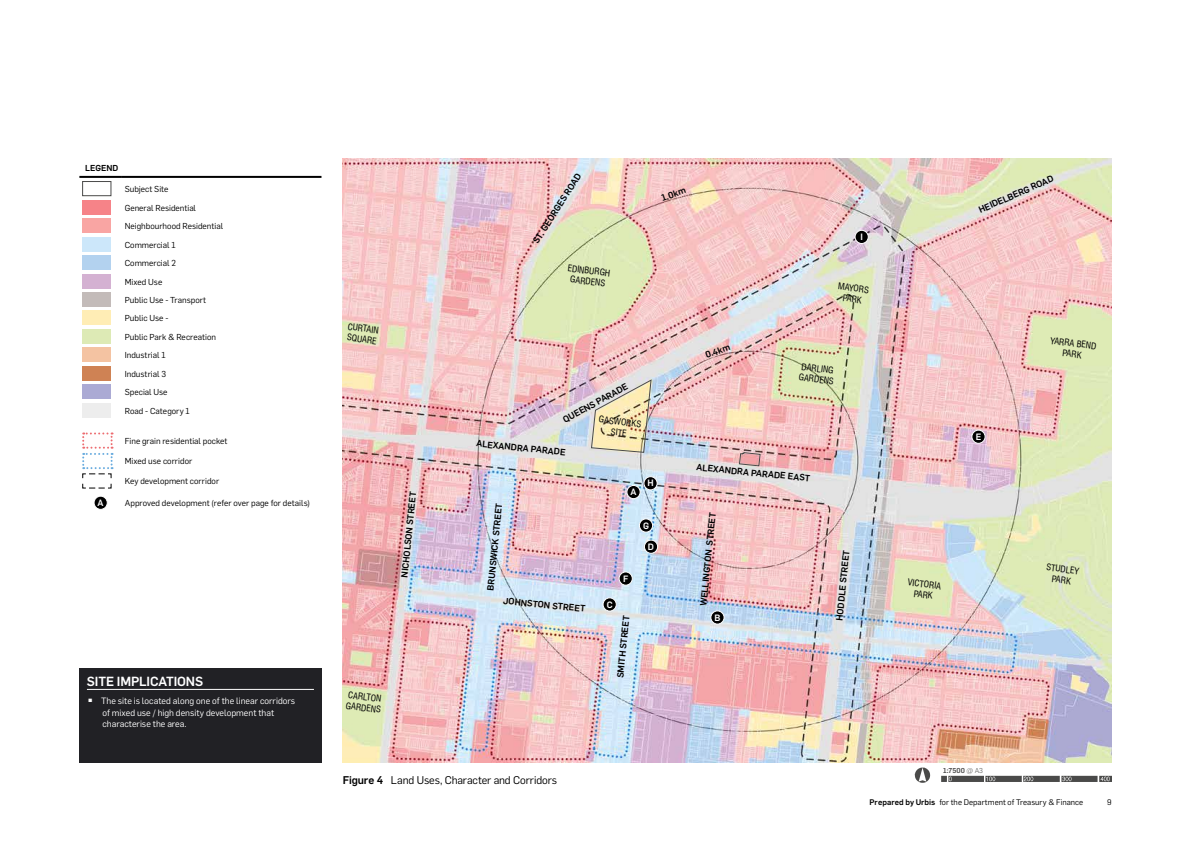
<style>
.page{position:relative;width:1191px;height:842px;background:#fff}
.page>*{position:absolute;margin:0;border:0;box-sizing:border-box;transform-origin:0 0}
.t1{font:500 13px "Flama";letter-spacing:-.01em;color:#fff}
.t2{font:11px "Flama";letter-spacing:-.01em;color:#000}
.t3{font:500 9px "Flama";color:#000}
.t4{font:condensed 9px/10.8px "Swiss 721 BT";color:#000;text-align:center}
.t5{font:9px/11.5px "Flama";color:#fff}
.t6{font:500 9px "Flama";color:#fff}
.t7{font:8.5px/18.4px "Flama";color:#000}
.t8{font:500 8.5px "Flama";letter-spacing:.005em;color:#000}
.t9{font:8px "Flama";letter-spacing:.005em;color:#000}
.t10{font:500 7px "Flama";color:#4a4a49}
.s1{font-weight:500}
.s2{font-weight:300}
</style>
<div class="page">
<img style="left:343px;top:159px;width:768px;height:603px">
<svg style="left:915px;top:767px;width:15px;height:16px"></svg>
<img style="left:941px;top:775px;width:170px;height:7px">
<hr style="left:79px;top:176px;width:43px;height:2px;background:#000">
<hr style="left:122px;top:176px;width:199px;height:2px;background:#000">
<div style="left:82px;top:181px;width:29px;height:15px;border:1px solid #4a4a49"></div>
<div style="left:82px;top:200px;width:29px;height:14px;background:#f68388"></div>
<div style="left:82px;top:219px;width:29px;height:14px;background:#f9a5a3"></div>
<div style="left:82px;top:237px;width:29px;height:14px;background:#cce7fa"></div>
<div style="left:82px;top:256px;width:29px;height:14px;background:#b3d2ef"></div>
<div style="left:82px;top:274px;width:29px;height:14px;background:#d4b1d2"></div>
<div style="left:82px;top:292px;width:29px;height:15px;background:#c3bbb9"></div>
<div style="left:82px;top:311px;width:29px;height:14px;background:#ffedb5"></div>
<div style="left:82px;top:329px;width:29px;height:14px;background:#ddeab5"></div>
<div style="left:82px;top:348px;width:29px;height:14px;background:#f4c3a2"></div>
<div style="left:82px;top:366px;width:29px;height:14px;background:#cf8254"></div>
<div style="left:82px;top:385px;width:29px;height:14px;background:#abaad4"></div>
<div style="left:82px;top:403px;width:29px;height:14px;background:#ededed"></div>
<svg style="left:82px;top:432px;width:31px;height:57px"></svg>
<div style="left:94px;top:496px;width:13px;height:13px;background:#000;border-radius:50%"></div>
<div style="left:94px;top:496px;width:13px;height:14px;border:1px solid #fff;border-radius:50%"></div>
<div style="left:627px;top:485px;width:13px;height:14px;background:#000;border-radius:50%"></div>
<div style="left:626px;top:485px;width:14px;height:14px;border:1px solid #fff;border-radius:50%"></div>
<div style="left:855px;top:230px;width:13px;height:13px;background:#000;border-radius:50%"></div>
<div style="left:855px;top:230px;width:13px;height:14px;border:1px solid #fff;border-radius:50%"></div>
<div style="left:644px;top:477px;width:13px;height:13px;background:#000;border-radius:50%"></div>
<div style="left:643px;top:476px;width:14px;height:14px;border:1px solid #fff;border-radius:50%"></div>
<div style="left:644px;top:540px;width:13px;height:13px;background:#000;border-radius:50%"></div>
<div style="left:644px;top:540px;width:14px;height:13px;border:1px solid #fff;border-radius:50%"></div>
<div style="left:639px;top:519px;width:13px;height:13px;background:#000;border-radius:50%"></div>
<div style="left:639px;top:519px;width:14px;height:13px;border:1px solid #fff;border-radius:50%"></div>
<div style="left:603px;top:598px;width:13px;height:13px;background:#000;border-radius:50%"></div>
<div style="left:603px;top:598px;width:13px;height:13px;border:1px solid #fff;border-radius:50%"></div>
<div style="left:619px;top:572px;width:13px;height:13px;background:#000;border-radius:50%"></div>
<div style="left:619px;top:572px;width:13px;height:13px;border:1px solid #fff;border-radius:50%"></div>
<div style="left:711px;top:611px;width:13px;height:13px;background:#000;border-radius:50%"></div>
<div style="left:710px;top:611px;width:14px;height:13px;border:1px solid #fff;border-radius:50%"></div>
<div style="left:972px;top:430px;width:13px;height:13px;background:#000;border-radius:50%"></div>
<div style="left:971px;top:430px;width:14px;height:14px;border:1px solid #fff;border-radius:50%"></div>
<svg style="left:739px;top:452px;width:21px;height:14px"></svg>
<img style="left:590px;top:378px;width:62px;height:75px">
<div style="left:79px;top:668px;width:242px;height:95px;background:#212125"></div>
<hr style="left:87px;top:689px;width:227px;height:1px;background:#fff">
<p class="t8" style="left:85px;top:162px;width:35px">LEGEND</p>
<p class="t7" style="left:125px;top:179px;width:45px">Subject Site</p>
<p class="t7" style="left:125px;top:198px;width:100px">General Residential<br>Neighbourhood Residential<br>Commercial 1<br>Commercial 2<br>Mixed Use<br>Public Use - Transport<br>Public Use -<br>Public Park &amp; Recreation<br>Industrial 1<br>Industrial 3<br>Special Use<br>Road - Category 1</p>
<p class="t7" style="left:125px;top:431px;width:104px">Fine grain residential pocket</p>
<p class="t7" style="left:125px;top:452px;width:69px">Mixed use corridor</p>
<p class="t7" style="left:125px;top:472px;width:96px">Key development corridor</p>
<p class="t6" style="left:98px;top:496px;width:8px">A</p>
<p class="t7" style="left:125px;top:493px;width:187px">Approved development (refer over page for details)</p>
<h1 class="t1" style="left:87px;top:671px;width:118px">SITE IMPLICATIONS</h1>
<p class="t5" style="left:102px;top:695px;width:194px;text-indent:-14px"><sup>▪</sup> The site is located along one of the linear corridors of mixed use / high density development that characterise the area.</p>
<p class="t4" style="left:348px;top:321px;width:33px;text-align:left;rotate:7deg">CURTAIN<br>SQUARE</p>
<p class="t3" style="left:397px;top:576px;width:87px;rotate:-84deg">NICHOLSON STREET</p>
<p class="t4" style="left:348px;top:689px;width:37px;text-align:left;rotate:7deg">CARLTON<br>GARDENS</p>
<p class="t3" style="left:529px;top:239px;width:83px;rotate:-57deg">ST. GEORGES ROAD</p>
<p class="t4" style="left:568px;top:263px;width:44px;rotate:7deg">EDINBURGH<br>GARDENS</p>
<p class="t3" style="left:659px;top:192px;width:27px;rotate:-20deg">1.0km</p>
<p class="t6" style="left:860px;top:230px;width:4px">I</p>
<p class="t4" style="left:839px;top:281px;width:32px;rotate:7deg">MAYORS<br>PARK</p>
<p class="t3" style="left:560px;top:414px;width:74px;rotate:-29deg">QUEENS PARADE</p>
<p class="t4" style="left:599px;top:414px;width:44px;rotate:7deg">GASWORKS<br>SITE</p>
<p class="t3" style="left:477px;top:436px;width:91px;rotate:6deg">ALEXANDRA PARADE</p>
<p class="t3" style="left:483px;top:590px;width:89px;rotate:-84deg">BRUNSWICK STREET</p>
<p class="t3" style="left:504px;top:594px;width:84px;rotate:6deg">JOHNSTON STREET</p>
<p class="t6" style="left:630px;top:485px;width:8px">A</p>
<p class="t6" style="left:647px;top:476px;width:8px">H</p>
<p class="t6" style="left:643px;top:519px;width:7px">G</p>
<p class="t6" style="left:606px;top:598px;width:7px">C</p>
<p class="t6" style="left:623px;top:572px;width:7px">F</p>
<p class="t3" style="left:613px;top:677px;width:64px;rotate:-84deg">SMITH STREET</p>
<p class="t6" style="left:648px;top:540px;width:8px">D</p>
<p class="t3" style="left:703px;top:349px;width:27px;rotate:-20deg">0.4km</p>
<p class="t4" style="left:800px;top:361px;width:37px;text-align:left;rotate:7deg">DARLING<br>GARDENS</p>
<p class="t3" style="left:697px;top:460px;width:116px;rotate:6deg">ALEXANDRA PARADE EAST</p>
<p class="t3" style="left:696px;top:605px;width:96px;rotate:-84deg">WELLINGTON STREET</p>
<p class="t6" style="left:714px;top:611px;width:7px">B</p>
<p class="t3" style="left:832px;top:620px;width:72px;rotate:-84deg">HODDLE STREET</p>
<p class="t3" style="left:976px;top:204px;width:82px;rotate:-24deg">HEIDELBERG ROAD</p>
<p class="t6" style="left:975px;top:430px;width:7px">E</p>
<p class="t4" style="left:908px;top:576px;width:35px;rotate:7deg">VICTORIA<br>PARK</p>
<p class="t4" style="left:1051px;top:335px;width:48px;rotate:7deg">YARRA BEND<br>PARK</p>
<p class="t4" style="left:1047px;top:562px;width:34px;rotate:7deg">STUDLEY<br>PARK</p>
<p class="t2" style="left:343px;top:772px;width:216px"><span class="s1">Figure 4</span> Land Uses, Character and Corridors</p>
<p class="t10" style="left:943px;top:765px;width:41px">1:7500 <span class="s2">@ A3</span></p>
<p class="t9" style="left:869px;top:796px;width:215px"><span class="s1">Prepared by Urbis</span> for the Department of Treasury &amp; Finance</p>
<p class="t9" style="left:1107px;top:796px;width:6px">9</p>
</div>
